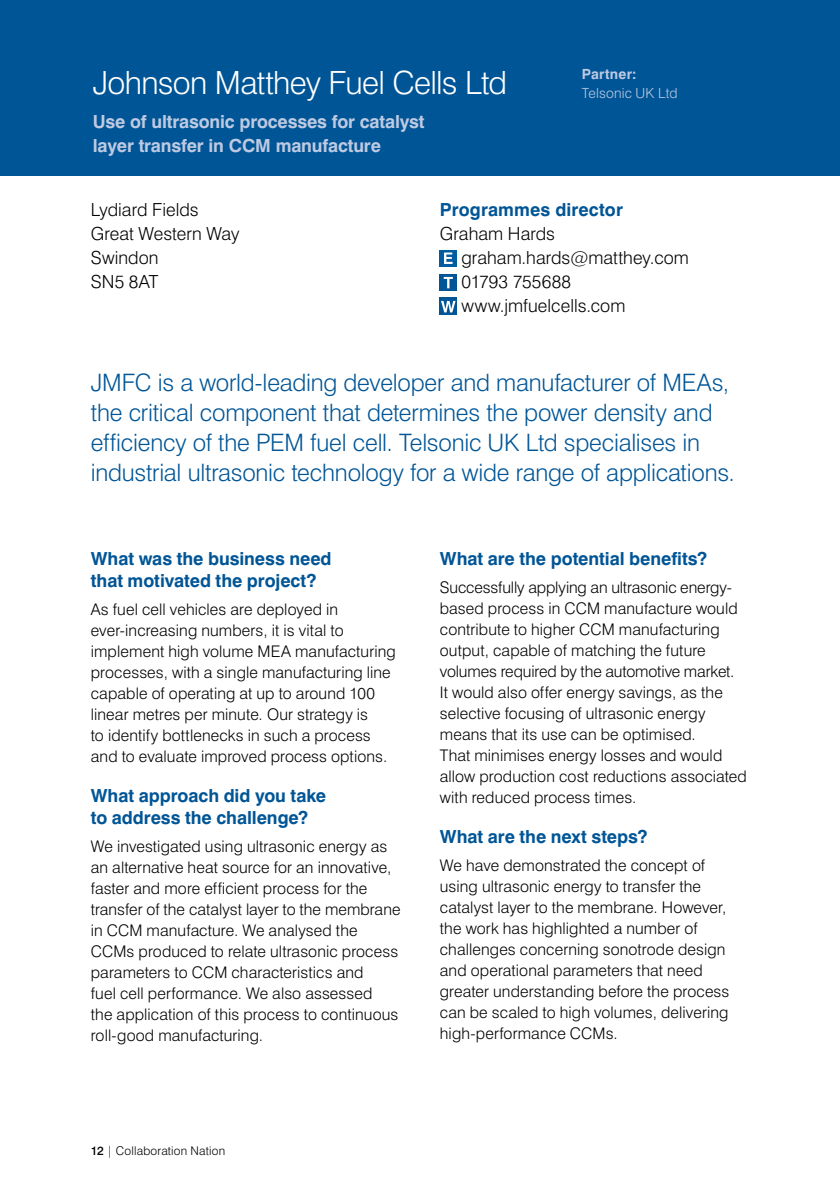
<style>
.page{position:relative;width:840px;height:1191px;background:#fff}
.page>*{position:absolute;margin:0;border:0;box-sizing:border-box;transform-origin:0 0}
.t1{font:300 32px "Swiss 721 BT";letter-spacing:-.02em;color:#fff}
.t2{font:300 24px/30px "Swiss 721 BT";letter-spacing:-.01em;color:#005596}
.t3{font:700 18px/22px "Swiss 721 BT";letter-spacing:-.005em;color:#005596}
.t4{font:300 18px/24px "Swiss 721 BT";letter-spacing:.005em;color:#000}
.t5{font:700 18px/24px "Swiss 721 BT";letter-spacing:-.01em;color:#becae2}
.t6{font:300 16px/21px "Swiss 721 BT";letter-spacing:.005em;color:#000}
.t7{font:300 14px "Swiss 721 BT";letter-spacing:.01em;color:#becae2}
.t8{font:700 14px "Swiss 721 BT";letter-spacing:.015em;color:#becae2}
.t9{font:300 12px "Swiss 721 BT";letter-spacing:.015em;color:#000}
.s1{font-weight:500}
</style>
<div class="page">
<div style="left:0;top:0;width:839px;height:176px;background:#005596"></div>
<div style="left:439px;top:250px;width:17px;height:17px;background:#005da1"></div>
<svg style="left:444px;top:252px;width:8px;height:12px"></svg>
<div style="left:439px;top:274px;width:17px;height:17px;background:#005596"></div>
<svg style="left:443px;top:277px;width:9px;height:11px"></svg>
<svg style="left:439px;top:298px;width:17px;height:17px"></svg>
<svg style="left:441px;top:301px;width:14px;height:11px"></svg>
<h1 class="t1" style="left:93px;top:63px;width:415px">Johnson Matthey Fuel Cells Ltd</h1>
<p class="t5" style="left:93px;top:109px;width:333px">Use of ultrasonic processes for catalyst layer transfer in CCM manufacture</p>
<p class="t8" style="left:581px;top:66px;width:56px">Partner:</p>
<p class="t7" style="left:581px;top:84px;width:97px">Telsonic UK Ltd</p>
<p class="t4" style="left:91px;top:197px;width:150px">Lydiard Fields<br>Great Western Way<br>Swindon<br>SN5 8AT</p>
<p class="t3" style="left:439px;top:198px;width:184px">Programmes director</p>
<p class="t4" style="left:461px;top:221px;width:229px;text-indent:-22px">Graham Hards graham.hards@matthey.com<br>01793 755688 www.jmfuelcells.com</p>
<p class="t2" style="left:91px;top:367px;width:645px">JMFC is a world-leading developer and manufacturer of MEAs, the critical component that determines the power density and efficiency of the PEM fuel cell. Telsonic UK Ltd specialises in industrial ultrasonic technology for a wide range of applications.</p>
<p class="t3" style="left:91px;top:547px;width:242px">What was the business need that motivated the project?</p>
<p class="t6" style="left:91px;top:598px;width:306px">As fuel cell vehicles are deployed in ever-increasing numbers, it is vital to implement high volume MEA manufacturing processes, with a single manufacturing line capable of operating at up to around 100 linear metres per minute. Our strategy is<br>to identify bottlenecks in such a process and to evaluate improved process options.</p>
<p class="t3" style="left:91px;top:784px;width:237px">What approach did you take to address the challenge?</p>
<p class="t6" style="left:91px;top:835px;width:311px">We investigated using ultrasonic energy as an alternative heat source for an innovative, faster and more efficient process for the transfer of the catalyst layer to the membrane in CCM manufacture. We analysed the CCMs produced to relate ultrasonic process parameters to CCM characteristics and<br>fuel cell performance. We also assessed<br>the application of this process to continuous roll-good manufacturing.</p>
<p class="t3" style="left:439px;top:547px;width:269px">What are the potential benefits?</p>
<p class="t6" style="left:439px;top:576px;width:308px">Successfully applying an ultrasonic energy&shy;based process in CCM manufacture would contribute to higher CCM manufacturing output, capable of matching the future volumes required by the automotive market.<br>It would also offer energy savings, as the selective focusing of ultrasonic energy means that its use can be optimised.<br>That minimises energy losses and would allow production cost reductions associated with reduced process times.</p>
<p class="t3" style="left:439px;top:825px;width:209px">What are the next steps?</p>
<p class="t6" style="left:439px;top:854px;width:291px">We have demonstrated the concept of using ultrasonic energy to transfer the catalyst layer to the membrane. However, the work has highlighted a number of challenges concerning sonotrode design and operational parameters that need greater understanding before the process can be scaled to high volumes, delivering high-performance CCMs.</p>
<p class="t9" style="left:91px;top:1143px;width:136px"><span class="s1">12</span> | Collaboration Nation</p>
</div>
